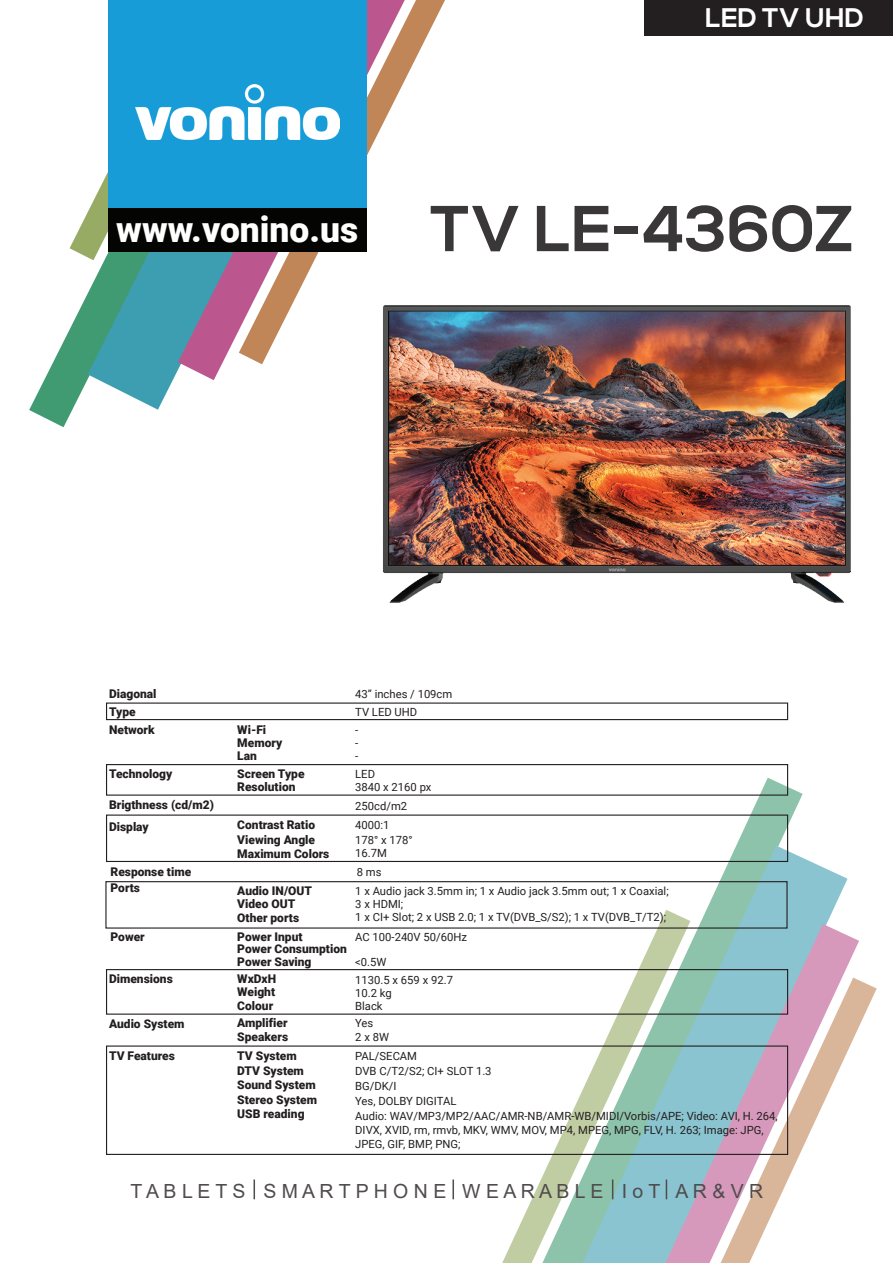
<style>
.page{position:relative;width:893px;height:1263px;background:#fff}
.page>*{position:absolute;margin:0;border:0;box-sizing:border-box;transform-origin:0 0}
.t1{font:700 64.65px "Nexa";color:#393738}
.t2{font:900 35.4px "Roboto";color:#fff}
.t3{font:700 26.85px "Nexa";color:#fff}
.t4{font:19.5px "Arial";color:#504c4e}
.t5{font:900 12px/14.4px "Roboto";color:#231f20}
.t6{font:11.25px/15px "Roboto";color:#231f20}
</style>
<div class="page">
<div style="left:644px;top:0;width:249px;height:36px;background:#231f20"></div>
<svg style="left:29px;top:247px;width:59px;height:180px"></svg>
<svg style="left:70px;top:212px;width:18px;height:48px"></svg>
<svg style="left:405px;top:0;width:40px;height:80px"></svg>
<svg style="left:88px;top:172px;width:90px;height:238px;fill:#3d9eb2"></svg>
<svg style="left:178px;top:0;width:227px;height:380px"></svg>
<svg style="left:736px;top:778px;width:67px;height:67px;fill:#8dc3aa"></svg>
<svg style="left:859px;top:980px;width:18px;height:46px"></svg>
<svg style="left:505px;top:845px;width:343px;height:418px"></svg>
<svg style="left:551px;top:924px;width:308px;height:339px"></svg>
<div style="left:108px;top:0;width:259px;height:209px;background:#189cd8"></div>
<div style="left:108px;top:208px;width:259px;height:43px;background:#040503"></div>
<img style="left:135px;top:85px;width:204px;height:55px">
<div style="left:106px;top:702px;width:682px;height:18px;border:1px solid #231f20"></div>
<div style="left:106px;top:764px;width:682px;height:32px;border:1px solid #231f20"></div>
<div style="left:106px;top:814px;width:682px;height:48px;border:1px solid #231f20"></div>
<div style="left:106px;top:969px;width:682px;height:46px;border:1px solid #231f20"></div>
<div style="left:106px;top:1045px;width:682px;height:110px;border:1px solid #231f20"></div>
<svg style="left:254px;top:1179px;width:1px;height:20px"></svg>
<hr style="left:452px;top:1179px;width:2px;height:20px;background:#504b4c">
<svg style="left:666px;top:1179px;width:1px;height:20px"></svg>
<svg style="left:612px;top:1179px;width:1px;height:20px"></svg>
<div style="left:105px;top:881px;width:683px;height:47px;border:1px solid #231f20"></div>
<img style="left:374px;top:298px;width:477px;height:305px">
<h2 class="t2" style="left:116px;top:204px;width:243px">www.vonino.us</h2>
<h3 class="t3" style="left:705px;top:3px;width:160px">LED TV UHD</h3>
<h1 class="t1" style="left:430px;top:192px;width:425px">TV LE-4360Z</h1>
<p class="t5" style="left:109px;top:685px;width:49px;line-height:17.9px">Diagonal<br>Type<br>Network</p>
<p class="t5" style="left:109px;top:766px;width:65px">Technology</p>
<p class="t5" style="left:109px;top:793px;width:106px;line-height:22px">Brigthness (cd/m2)<br>Display</p>
<p class="t5" style="left:111px;top:864px;width:82px">Response time</p>
<p class="t5" style="left:111px;top:880px;width:31px">Ports</p>
<p class="t5" style="left:111px;top:929px;width:36px">Power</p>
<p class="t5" style="left:109px;top:971px;width:65px">Dimensions</p>
<p class="t5" style="left:109px;top:1015px;width:77px">Audio System</p>
<p class="t5" style="left:109px;top:1048px;width:67px">TV Features</p>
<p class="t5" style="left:237px;top:722px;width:46px;line-height:13.2px">Wi-Fi<br>Memory<br>Lan</p>
<p class="t5" style="left:237px;top:767px;width:69px;line-height:13px">Screen Type<br>Resolution</p>
<p class="t5" style="left:237px;top:817px;width:94px">Contrast Ratio<br>Viewing Angle<br>Maximum Colors</p>
<p class="t5" style="left:237px;top:883px;width:76px;line-height:13.2px">Audio IN/OUT<br>Video OUT</p>
<p class="t5" style="left:237px;top:910px;width:63px">Other ports</p>
<p class="t5" style="left:237px;top:930px;width:111px;line-height:12.5px">Power Input<br>Power Consumption<br>Power Saving</p>
<p class="t5" style="left:237px;top:971px;width:40px;line-height:13.6px;text-align:justify">WxDxH Weight Colour</p>
<p class="t5" style="left:237px;top:1016px;width:52px;line-height:13.6px">Amplifier<br>Speakers</p>
<p class="t5" style="left:237px;top:1048px;width:81px">TV System<br>DTV System<br>Sound System<br>Stereo System<br>USB reading</p>
<p class="t6" style="left:355px;top:685px;width:99px;line-height:17.9px">43” inches / 109cm<br>TV LED UHD<br>-</p>
<p class="t6" style="left:355px;top:736px;width:5px;line-height:13.2px">- -</p>
<p class="t6" style="left:355px;top:767px;width:78px;line-height:13.2px">LED<br>3840 x 2160 px</p>
<p class="t6" style="left:355px;top:796px;width:53px;line-height:18.9px">250cd/m2<br>4000:1</p>
<p class="t6" style="left:355px;top:861px;width:315px;line-height:19.2px">8 ms<br>1 x Audio jack 3.5mm in; 1 x Audio jack 3.5mm out; 1 x Coaxial;</p>
<p class="t6" style="left:355px;top:896px;width:312px;line-height:13.5px">3 x HDMI;<br>1 x CI+ Slot; 2 x USB 2.0; 1 x TV(DVB_S/S2); 1 x TV(DVB_T/T2);</p>
<p class="t6" style="left:355px;top:929px;width:113px">AC 100-240V 50/60Hz</p>
<p class="t6" style="left:355px;top:954px;width:33px">&lt;0.5W</p>
<p class="t6" style="left:355px;top:832px;width:59px;line-height:13.5px">178° x 178°<br>16.7M</p>
<p class="t6" style="left:355px;top:973px;width:99px;line-height:13px">1130.5 x 659 x 92.7<br>10.2 kg<br>Black</p>
<p class="t6" style="left:355px;top:1016px;width:35px;line-height:13.6px">Yes<br>2 x 8W</p>
<p class="t6" style="left:355px;top:1048px;width:138px">PAL/SECAM<br>DVB C/T2/S2; CI+ SLOT 1.3<br>BG/DK/I<br>Yes, DOLBY DIGITAL</p>
<p class="t6" style="left:355px;top:1108px;width:424px;line-height:14.1px">Audio: WAV/MP3/MP2/AAC/AMR-NB/AMR-WB/MIDI/Vorbis/APE; Video: AVI, H. 264,<br>DIVX, XVID, rm, rmvb, MKV, WMV, MOV, MP4, MPEG, MPG, FLV, H. 263; Image: JPG,<br>JPEG, GIF, BMP, PNG;</p>
<h3 class="t4" style="left:130px;top:1177px;width:634px">T A B L E T S S M A R T P H O N EW E A R A B L E I o TA R &amp; V R</h3>
</div>
